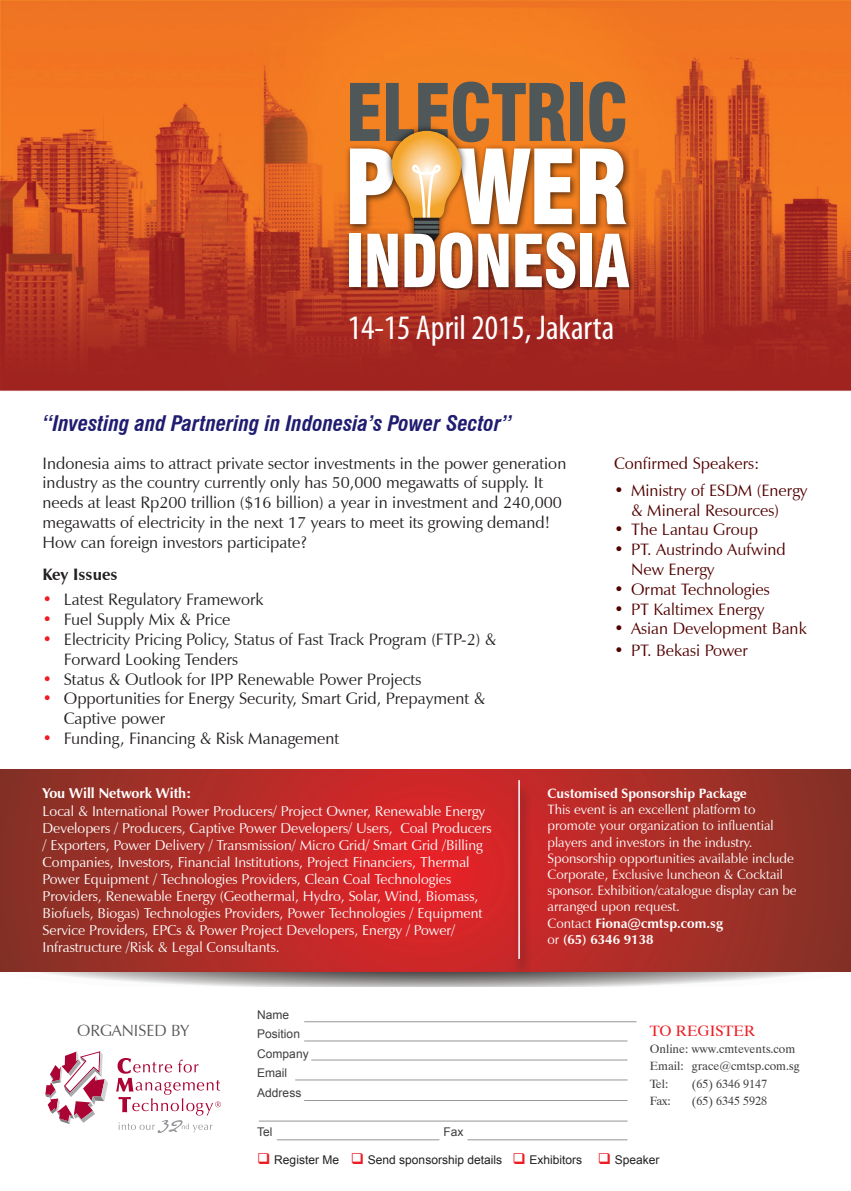
<style>
.page{position:relative;width:851px;height:1191px;background:#fff}
.page>*{position:absolute;margin:0;border:0;box-sizing:border-box;transform-origin:0 0}
.t1{font:condensed 34.5px "Myriad Pro";color:#fff}
.t2{font:italic 700 condensed 21px "Swiss 721 BT";color:#201c70}
.t3{font:16.5px/19.8px "Zapf Humanist 601 BT";color:#231f20}
.t4{font:16.5px/19.8px "Zapf Humanist 601 BT";color:#520000}
.t5{font:700 16.5px "Zapf Humanist 601 BT";color:#231f20}
.t6{font:16.2px "Zapf Humanist 601 BT";color:#57585a}
.t7{font:15px "Dutch 801 BT";color:#ee1d23}
.t8{font:14.25px/17.1px "Zapf Humanist 601 BT";color:#fff}
.t9{font:700 14.25px "Zapf Humanist 601 BT";color:#fff}
.t10{font:13.5px/16.2px "Zapf Humanist 601 BT";color:#fff}
.t11{font:700 13.5px "Zapf Humanist 601 BT";color:#fff}
.t12{font:12px "Dutch 801 BT";color:#3e3e3f}
.t13{font:12px "Arial";color:#231f20}
.t14{font:12px "Arial";color:#3e3e3f}
.s1{color:#ee1d23}
.s2{font-weight:700}
</style>
<div class="page">
<img style="left:0;top:0;width:850px;height:391px">
<svg style="left:0;top:971px;width:850px;height:16px"></svg>
<svg style="left:0;top:769px;width:850px;height:202px;background:#b02c27"></svg>
<hr style="left:304px;top:1021px;width:332px;height:1px;background:#939598">
<svg style="left:45px;top:1051px;width:63px;height:73px"></svg>
<svg style="left:116px;top:1058px;width:105px;height:75px"></svg>
<hr style="left:304px;top:1040px;width:323px;height:1px;background:#939598">
<hr style="left:311px;top:1059px;width:316px;height:1px;background:#939598">
<hr style="left:295px;top:1079px;width:332px;height:1px;background:#939598">
<hr style="left:304px;top:1100px;width:323px;height:1px;background:#939598">
<hr style="left:259px;top:1120px;width:368px;height:1px;background:#939598">
<hr style="left:467px;top:1139px;width:160px;height:1px;background:#939598">
<hr style="left:277px;top:1139px;width:162px;height:1px;background:#939598">
<img style="left:342px;top:142px;width:295px;height:84px">
<img style="left:342px;top:226px;width:297px;height:63px">
<div style="left:349px;top:234px;width:12px;height:53px;background:#fff"></div>
<svg style="left:350px;top:82px;width:279px;height:206px"></svg>
<svg style="left:513px;top:784px;width:17px;height:193px;background:#be3233"></svg>
<hr style="left:518px;top:780px;width:1px;height:179px;background:#fff">
<p class="t1" style="left:348px;top:307px;width:268px">14-15 April 2015, Jakarta</p>
<p class="t2" style="left:43px;top:411px;width:470px">“Investing and Partnering in Indonesia’s Power Sector”</p>
<p class="t3" style="left:43px;top:453px;width:525px">Indonesia aims to attract private sector investments in the power generation industry as the country currently only has 50,000 megawatts of supply. It needs at least Rp200 trillion ($16 billion) a year in investment and 240,000 megawatts of electricity in the next 17 years to meet its growing demand!<br>How can foreign investors participate?</p>
<p class="t5" style="left:43px;top:563px;width:77px">Key Issues</p>
<p class="t3" style="left:43px;top:590px;width:222px"><span class="s1">•</span> Latest Regulatory Framework</p>
<p class="t3" style="left:43px;top:609px;width:189px"><span class="s1">•</span> Fuel Supply Mix &amp; Price</p>
<p class="t3" style="left:64px;top:629px;width:434px;text-indent:-21px"><span class="s1">•</span> Electricity Pricing Policy, Status of Fast Track Program (FTP-2) &amp;<br>Forward Looking Tenders</p>
<p class="t3" style="left:43px;top:669px;width:380px"><span class="s1">•</span> Status &amp; Outlook for IPP Renewable Power Projects</p>
<p class="t3" style="left:64px;top:689px;width:423px;text-indent:-21px"><span class="s1">•</span> Opportunities for Energy Security, Smart Grid, Prepayment &amp;<br>Captive power</p>
<p class="t3" style="left:43px;top:728px;width:298px"><span class="s1">•</span> Funding, Financing &amp; Risk Management</p>
<p class="t9" style="left:43px;top:784px;width:150px">You Will Network With:</p>
<p class="t8" style="left:43px;top:802px;width:450px">Local &amp; International Power Producers/ Project Owner, Renewable Energy Developers / Producers, Captive Power Developers/ Users, Coal Producers / Exporters, Power Delivery / Transmission/ Micro Grid/ Smart Grid /Billing Companies, Investors, Financial Institutions, Project Financiers, Thermal Power Equipment / Technologies Providers, Clean Coal Technologies Providers, Renewable Energy (Geothermal, Hydro, Solar, Wind, Biomass, Biofuels, Biogas) Technologies Providers, Power Technologies / Equipment Service Providers, EPCs &amp; Power Project Developers, Energy / Power/ Infrastructure /Risk &amp; Legal Consultants.</p>
<p class="t4" style="left:614px;top:453px;width:147px">Confirmed Speakers:</p>
<p class="t4" style="left:631px;top:480px;width:178px;text-indent:-17px">• Ministry of ESDM (Energy &amp; Mineral Resources)</p>
<p class="t4" style="left:614px;top:520px;width:145px">• The Lantau Group</p>
<p class="t4" style="left:631px;top:539px;width:156px;text-indent:-17px">• PT. Austrindo Aufwind<br>New Energy</p>
<p class="t4" style="left:614px;top:579px;width:157px">• Ormat Technologies</p>
<p class="t4" style="left:614px;top:599px;width:152px">• PT Kaltimex Energy</p>
<p class="t4" style="left:614px;top:619px;width:194px">• Asian Development Bank</p>
<p class="t4" style="left:614px;top:640px;width:135px">• PT. Bekasi Power</p>
<p class="t11" style="left:547px;top:785px;width:201px">Customised Sponsorship Package</p>
<p class="t10" style="left:547px;top:801px;width:251px">This event is an excellent platform to promote your organization to influential players and investors in the industry.<br>Sponsorship opportunities available include Corporate, Exclusive luncheon &amp; Cocktail sponsor. Exhibition/catalogue display can be arranged upon request.<br>Contact <span class="s2">Fiona@cmtsp.com.sg<br></span>or <span class="s2">(65) 6346 9138</span></p>
<p class="t14" style="left:257px;top:1007px;width:34px">Name</p>
<p class="t14" style="left:257px;top:1026px;width:44px">Position</p>
<p class="t14" style="left:257px;top:1046px;width:53px">Company</p>
<p class="t14" style="left:257px;top:1065px;width:31px">Email</p>
<p class="t14" style="left:257px;top:1085px;width:46px">Address</p>
<p class="t14" style="left:257px;top:1124px;width:17px">Tel</p>
<p class="t14" style="left:443px;top:1124px;width:22px">Fax</p>
<p class="t13" style="left:257px;top:1151px;width:403px"><span class="s1">❑</span> Register Me <span class="s1">❑</span> Send sponsorship details <span class="s1">❑</span> Exhibitors <span class="s1">❑</span> Speaker</p>
<p class="t6" style="left:77px;top:1020px;width:114px">ORGANISED BY</p>
<p class="t7" style="left:649px;top:1021px;width:107px">TO REGISTER</p>
<p class="t12" style="left:649px;top:1041px;width:147px">Online: www.cmtevents.com</p>
<p class="t12" style="left:649px;top:1058px;width:151px">Email: grace@cmtsp.com.sg</p>
<p class="t12" style="left:649px;top:1076px;width:20px">Tel:</p>
<p class="t12" style="left:691px;top:1076px;width:77px">(65) 6346 9147</p>
<p class="t12" style="left:649px;top:1093px;width:23px">Fax:</p>
<p class="t12" style="left:691px;top:1093px;width:77px">(65) 6345 5928</p>
</div>
